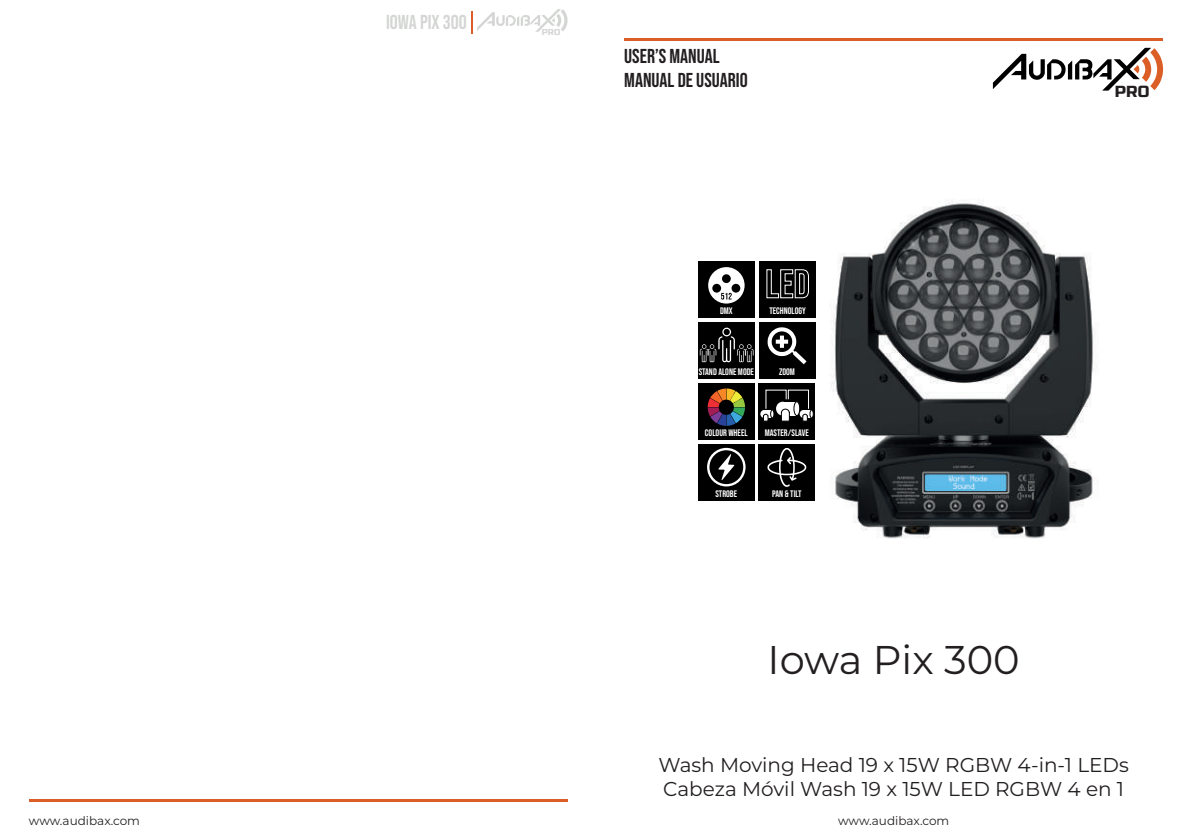
<style>
.page{position:relative;width:1191px;height:840px;background:#fff}
.page>*{position:absolute;margin:0;border:0;box-sizing:border-box;transform-origin:0 0}
.t1{font:40px "Montserrat";color:#231f20}
.t2{font:20px/24px "Montserrat";color:#231f20}
.t3{font:20px/24px "Bebas Neue";color:#231f20}
.t4{font:20px "Bebas Neue";color:#d4d6d4}
.t5{font:16px "Russo One";color:#231f20}
.t6{font:12px "Montserrat";color:#231f20}
.t7{font:9.4px "Bebas Neue";color:#fff}
.t8{font:8.4px "Russo One";color:#d4d6d4}
</style>
<div class="page">
<img style="left:799px;top:201px;width:296px;height:338px">
<hr style="left:624px;top:38px;width:539px;height:3px;background:#db5e26">
<hr style="left:29px;top:798px;width:538px;height:3px;background:#db5e26">
<div style="left:698px;top:261px;width:56px;height:56px;background:#000001"></div>
<svg style="left:708px;top:267px;width:36px;height:36px"></svg>
<div style="left:759px;top:261px;width:57px;height:56px;background:#000001"></div>
<svg style="left:766px;top:269px;width:43px;height:29px"></svg>
<div style="left:698px;top:322px;width:56px;height:56px;background:#000001"></div>
<svg style="left:700px;top:327px;width:54px;height:35px"></svg>
<div style="left:758px;top:322px;width:57px;height:57px;background:#000001"></div>
<svg style="left:767px;top:327px;width:39px;height:37px"></svg>
<div style="left:758px;top:383px;width:57px;height:56px;background:#000001"></div>
<svg style="left:762px;top:389px;width:51px;height:33px"></svg>
<hr style="left:471px;top:11px;width:2px;height:22px;background:#db5e26">
<div style="left:698px;top:383px;width:56px;height:56px;background:#000001"></div>
<svg style="left:707px;top:388px;width:38px;height:38px"></svg>
<div style="left:698px;top:443px;width:56px;height:57px;background:#000001"></div>
<svg style="left:707px;top:447px;width:38px;height:39px"></svg>
<div style="left:758px;top:443px;width:57px;height:57px;background:#000001"></div>
<svg style="left:767px;top:448px;width:39px;height:38px"></svg>
<svg style="left:993px;top:48px;width:170px;height:43px"></svg>
<svg style="left:477px;top:9px;width:90px;height:23px"></svg>
<h2 class="t4" style="left:386px;top:11px;width:82px">IOWA PIX 300</h2>
<p class="t8" style="left:542px;top:27px;width:20px">PRO</p>
<h2 class="t3" style="left:624px;top:43px;width:125px">USER’S MANUAL<br>MANUAL DE USUARIO</h2>
<h3 class="t5" style="left:1115px;top:82px;width:36px">PRO</h3>
<p class="t7" style="left:720px;top:305px;width:14px">DMX</p>
<p class="t7" style="left:769px;top:305px;width:38px">TECHNOLOGY</p>
<p class="t7" style="left:698px;top:366px;width:57px">STAND ALONE MODE</p>
<p class="t7" style="left:779px;top:366px;width:17px">ZOOM</p>
<p class="t7" style="left:705px;top:427px;width:44px">COLOUR WHEEL</p>
<p class="t7" style="left:765px;top:427px;width:45px">MASTER/SLAVE</p>
<p class="t7" style="left:715px;top:487px;width:23px">STROBE</p>
<p class="t7" style="left:772px;top:487px;width:31px">PAN &amp; TILT</p>
<h1 class="t1" style="left:767px;top:632px;width:254px">Iowa Pix 300</h1>
<h2 class="t2" style="left:658px;top:752px;width:472px">Wash Moving Head 19 x 15W RGBW 4-in-1 LEDs<br>Cabeza Móvil Wash 19 x 15W LED RGBW 4 en 1</h2>
<p class="t6" style="left:29px;top:812px;width:113px">www.audibax.com</p>
<p class="t6" style="left:838px;top:812px;width:113px">www.audibax.com</p>
</div>
